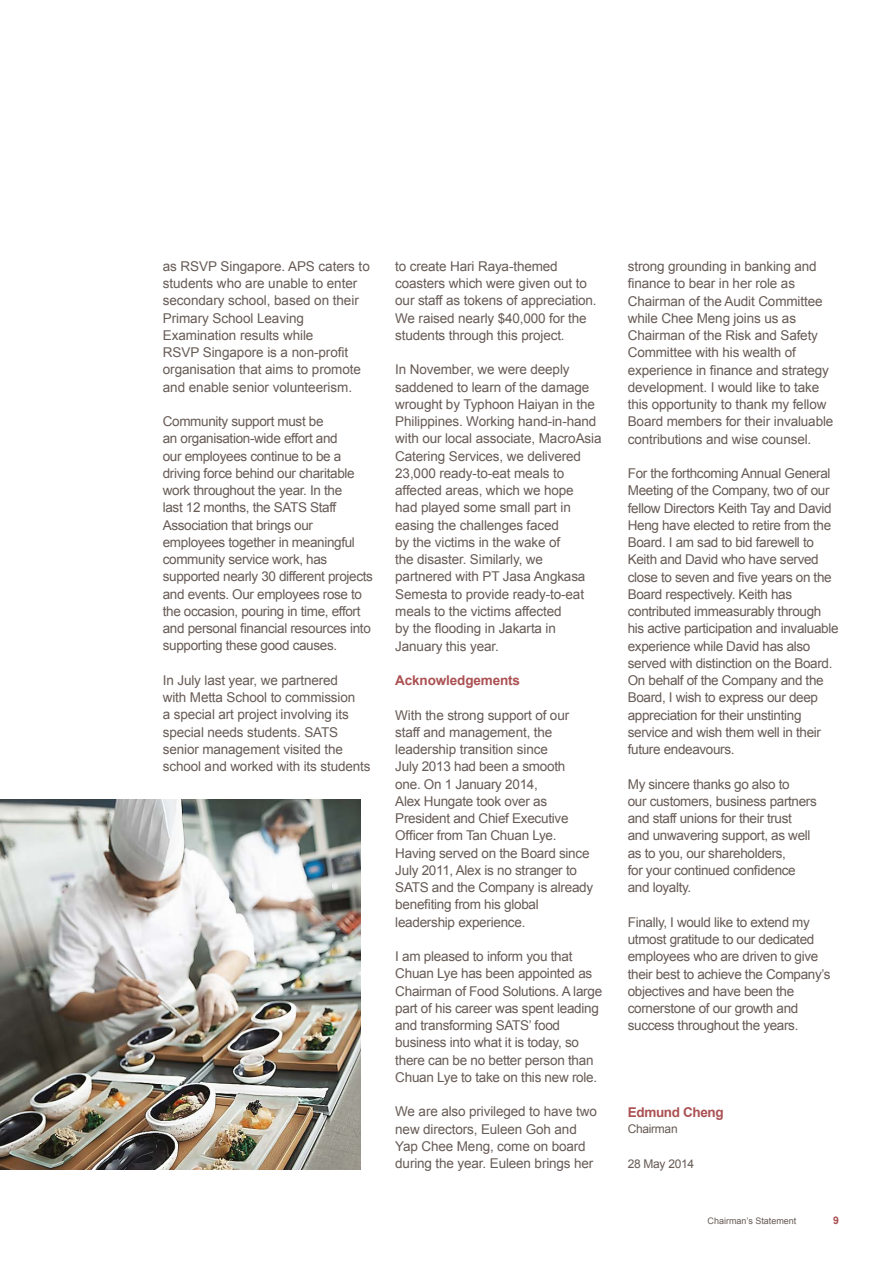
<style>
.page{position:relative;width:893px;height:1263px;background:#fff}
.page>*{position:absolute;margin:0;border:0;box-sizing:border-box;transform-origin:0 0}
.t1{font:13.5px/17.2px "Arial";letter-spacing:-.02em;color:#675b55}
.t2{font:700 13.5px "Arial";color:#ab5153}
.t3{font:12px "Arial";letter-spacing:-.025em;color:#675b55}
.t4{font:700 10.5px "Arial";color:#ab5153}
.t5{font:9px "Arial";color:#675b55}
</style>
<div class="page">
<img style="left:0;top:799px;width:361px;height:370px">
<p class="t1" style="left:163px;top:258px;width:209px">as RSVP Singapore. APS caters to students who are unable to enter secondary school, based on their<br>Primary School Leaving<br>Examination results while<br>RSVP Singapore is a non-profit organisation that aims to promote and enable senior volunteerism.</p>
<p class="t1" style="left:163px;top:413px;width:212px">Community support must be<br>an organisation-wide effort and<br>our employees continue to be a driving force behind our charitable work throughout the year. In the<br>last 12 months, the SATS Staff<br>Association that brings our employees together in meaningful community service work, has supported nearly 30 different projects and events. Our employees rose to the occasion, pouring in time, effort and personal financial resources into supporting these good causes.</p>
<p class="t1" style="left:163px;top:672px;width:209px">In July last year, we partnered<br>with Metta School to commission<br>a special art project involving its special needs students. SATS senior management visited the school and worked with its students</p>
<p class="t1" style="left:395px;top:258px;width:203px">to create Hari Raya-themed coasters which were given out to our staff as tokens of appreciation.<br>We raised nearly $40,000 for the students through this project.</p>
<p class="t1" style="left:395px;top:361px;width:208px">In November, we were deeply saddened to learn of the damage wrought by Typhoon Haiyan in the<br>Philippines. Working hand-in-hand with our local associate, MacroAsia<br>Catering Services, we delivered<br>23,000 ready-to-eat meals to affected areas, which we hope<br>had played some small part in easing the challenges faced<br>by the victims in the wake of<br>the disaster. Similarly, we partnered with PT Jasa Angkasa<br>Semesta to provide ready-to-eat meals to the victims affected<br>by the flooding in Jakarta in<br>January this year.</p>
<p class="t2" style="left:395px;top:671px;width:126px">Acknowledgements</p>
<p class="t1" style="left:395px;top:706px;width:199px">With the strong support of our staff and management, the leadership transition since<br>July 2013 had been a smooth one. On 1 January 2014,<br>Alex Hungate took over as<br>President and Chief Executive<br>Officer from Tan Chuan Lye.<br>Having served on the Board since<br>July 2011, Alex is no stranger to<br>SATS and the Company is already benefiting from his global leadership experience.</p>
<p class="t1" style="left:395px;top:948px;width:208px">I am pleased to inform you that<br>Chuan Lye has been appointed as<br>Chairman of Food Solutions. A large part of his career was spent leading and transforming SATS’ food business into what it is today, so there can be no better person than<br>Chuan Lye to take on this new role.</p>
<p class="t1" style="left:395px;top:1103px;width:203px">We are also privileged to have two new directors, Euleen Goh and<br>Yap Chee Meng, come on board during the year. Euleen brings her</p>
<p class="t1" style="left:628px;top:258px;width:207px">strong grounding in banking and finance to bear in her role as<br>Chairman of the Audit Committee while Chee Meng joins us as<br>Chairman of the Risk and Safety<br>Committee with his wealth of experience in finance and strategy development. I would like to take this opportunity to thank my fellow<br>Board members for their invaluable contributions and wise counsel.</p>
<p class="t1" style="left:628px;top:465px;width:212px">For the forthcoming Annual General Meeting of the Company, two of our fellow Directors Keith Tay and David Heng have elected to retire from the Board. I am sad to bid farewell to Keith and David who have served close to seven and five years on the Board respectively. Keith has contributed immeasurably through his active participation and invaluable experience while David has also served with distinction on the Board.<br>On behalf of the Company and the Board, I wish to express our deep appreciation for their unstinting service and wish them well in their future endeavours.</p>
<p class="t1" style="left:628px;top:775px;width:191px">My sincere thanks go also to<br>our customers, business partners and staff unions for their trust and unwavering support, as well as to you, our shareholders,<br>for your continued confidence and loyalty.</p>
<p class="t1" style="left:628px;top:913px;width:204px">Finally, I would like to extend my utmost gratitude to our dedicated employees who are driven to give their best to achieve the Company’s objectives and have been the cornerstone of our growth and success throughout the years.</p>
<p class="t2" style="left:628px;top:1103px;width:98px">Edmund Cheng</p>
<p class="t3" style="left:628px;top:1121px;width:51px">Chairman</p>
<p class="t3" style="left:628px;top:1156px;width:68px">28 May 2014</p>
<p class="t5" style="left:708px;top:1214px;width:90px">Chairman’s Statement</p>
<p class="t4" style="left:833px;top:1213px;width:7px">9</p>
</div>
